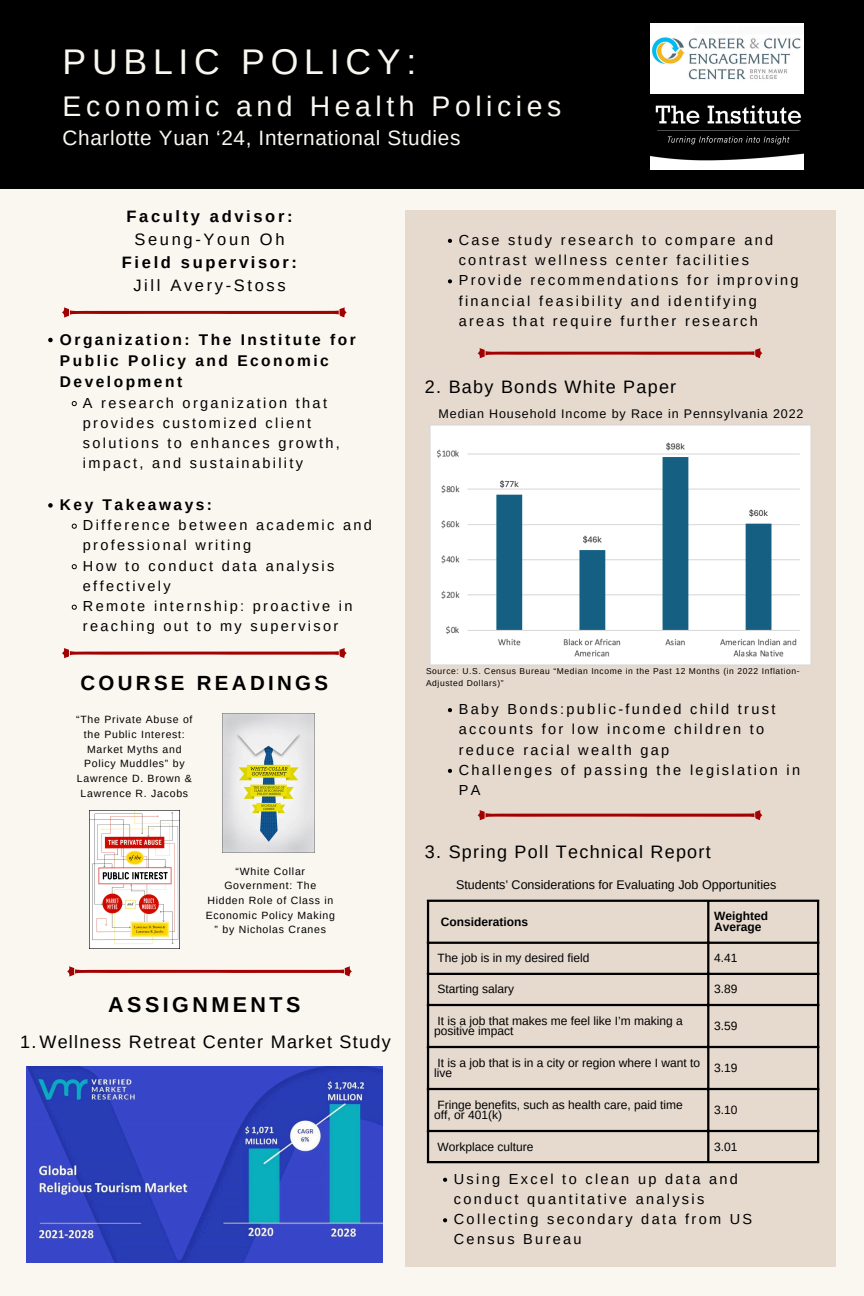
<style>
.page{position:relative;width:864px;height:1296px;background:#f9f7f0}
.page>*{position:absolute;margin:0;border:0;box-sizing:border-box;transform-origin:0 0}
.t1{font:35.65px "Arimo";letter-spacing:.16em;color:#f9f7f0}
.t2{font:28.4px "Arimo";letter-spacing:.16em;color:#f9f7f0}
.t3{font:700 21.5px "Arimo";letter-spacing:.16em;color:#000001}
.t4{font:20.75px "Arimo";letter-spacing:.03em;color:#f9f7f0}
.t5{font:700 20.5px "Arimo";letter-spacing:.16em;color:#000001}
.t6{font:18px "Arimo";letter-spacing:.07em;color:#000}
.t7{font:18px "Arimo";letter-spacing:.07em;color:#000001}
.t8{font:700 16.5px/22.9px "Arimo";letter-spacing:.16em;color:#000001;text-align:center}
.t9{font:700 15.5px/21.4px "Arimo";letter-spacing:.16em;color:#000}
.t10{font:14.5px/20.2px "Arimo";letter-spacing:.16em;color:#000}
.t11{font:12.5px "Arimo";color:#000}
.t12{font:12.5px "Arimo";letter-spacing:.07em;color:#000}
.t13{font:12px/10.9px "Arimo";color:#000}
.t14{font:700 12px/10.9px "Arimo";color:#000}
.t15{font:10.5px/14.6px "Arimo";letter-spacing:.07em;color:#000;text-align:center}
.t16{font:8.5px/11.6px "Arimo";letter-spacing:.07em;color:#000}
.s1{font-weight:400}
</style>
<div class="page">
<div style="left:405px;top:210px;width:431px;height:1057px;background:#e6dacf"></div>
<div style="left:0;top:0;width:864px;height:189px;background:#000001"></div>
<svg style="left:62px;top:307px;width:285px;height:10px"></svg>
<img style="left:650px;top:23px;width:153px;height:147px">
<img style="left:430px;top:425px;width:381px;height:240px">
<img style="left:26px;top:1067px;width:356px;height:196px">
<svg style="left:62px;top:648px;width:285px;height:10px"></svg>
<img style="left:90px;top:810px;width:89px;height:138px">
<img style="left:223px;top:714px;width:92px;height:138px">
<svg style="left:478px;top:810px;width:284px;height:10px"></svg>
<hr style="left:427px;top:902px;width:2px;height:259px;background:#000">
<hr style="left:707px;top:902px;width:2px;height:259px;background:#000">
<hr style="left:817px;top:902px;width:2px;height:259px;background:#000">
<hr style="left:427px;top:900px;width:392px;height:2px;background:#000">
<hr style="left:427px;top:942px;width:392px;height:2px;background:#000">
<hr style="left:427px;top:973px;width:392px;height:2px;background:#000">
<hr style="left:427px;top:1004px;width:392px;height:2px;background:#000">
<hr style="left:427px;top:1046px;width:392px;height:2px;background:#000">
<hr style="left:427px;top:1088px;width:392px;height:2px;background:#000">
<hr style="left:427px;top:1130px;width:392px;height:2px;background:#000">
<hr style="left:427px;top:1161px;width:392px;height:2px;background:#000">
<svg style="left:48px;top:338px;width:5px;height:4px"></svg>
<svg style="left:72px;top:401px;width:5px;height:5px"></svg>
<svg style="left:48px;top:503px;width:5px;height:5px"></svg>
<svg style="left:72px;top:524px;width:5px;height:5px"></svg>
<svg style="left:72px;top:564px;width:5px;height:5px"></svg>
<svg style="left:72px;top:605px;width:5px;height:5px"></svg>
<svg style="left:67px;top:966px;width:285px;height:10px"></svg>
<svg style="left:448px;top:708px;width:4px;height:4px"></svg>
<svg style="left:448px;top:769px;width:4px;height:4px"></svg>
<svg style="left:443px;top:1178px;width:4px;height:4px"></svg>
<svg style="left:443px;top:1218px;width:4px;height:4px"></svg>
<svg style="left:478px;top:348px;width:284px;height:10px"></svg>
<svg style="left:448px;top:239px;width:4px;height:4px"></svg>
<svg style="left:448px;top:279px;width:4px;height:4px"></svg>
<h1 class="t1" style="left:63px;top:42px;width:355px">PUBLIC POLICY:</h1>
<h2 class="t2" style="left:63px;top:91px;width:500px">Economic and Health Policies</h2>
<p class="t4" style="left:63px;top:126px;width:399px">Charlotte Yuan ‘24, International Studies</p>
<p class="t8" style="left:122px;top:205px;width:177px">Faculty advisor:<br><span class="s1">Seung-Youn Oh<br></span>Field supervisor:<br><span class="s1">Jill Avery-Stoss</span></p>
<p class="t9" style="left:60px;top:328px;width:297px">Organization: The Institute for<br>Public Policy and Economic<br>Development</p>
<p class="t10" style="left:83px;top:392px;width:258px">A research organization that provides customized client solutions to enhances growth, impact, and sustainability</p>
<p class="t9" style="left:60px;top:494px;width:154px">Key Takeaways:</p>
<p class="t10" style="left:83px;top:515px;width:291px">Difference between academic and professional writing</p>
<h4 class="t10" style="left:83px;top:555px;width:253px">How to conduct data analysis effectively</h4>
<p class="t10" style="left:83px;top:596px;width:271px">Remote internship: proactive in reaching out to my supervisor</p>
<p class="t5" style="left:81px;top:671px;width:249px">COURSE READINGS</p>
<p class="t15" style="left:76px;top:712px;width:118px">“The Private Abuse of the Public Interest:<br>Market Myths and<br>Policy Muddles” by<br>Lawrence D. Brown &amp;<br>Lawrence R. Jacobs</p>
<p class="t15" style="left:206px;top:864px;width:131px">“White Collar<br>Government: The<br>Hidden Role of Class in<br>Economic Policy Making</p>
<p class="t15" style="left:215px;top:922px;width:113px">” by Nicholas Cranes</p>
<p class="t3" style="left:108px;top:993px;width:194px">ASSIGNMENTS</p>
<p class="t7" style="left:20px;top:1032px;width:372px">1.Wellness Retreat Center Market Study</p>
<h4 class="t10" style="left:459px;top:230px;width:316px">Case study research to compare and contrast wellness center facilities</h4>
<p class="t10" style="left:459px;top:270px;width:342px">Provide recommendations for improving financial feasibility and identifying areas that require further research</p>
<p class="t6" style="left:425px;top:377px;width:253px">2. Baby Bonds White Paper</p>
<p class="t12" style="left:439px;top:407px;width:366px">Median Household Income by Race in Pennsylvania 2022</p>
<p class="t16" style="left:426px;top:666px;width:375px">Source: U.S. Census Bureau “Median Income in the Past 12 Months (in 2022 Inflation-<br>Adjusted Dollars)”</p>
<h2 class="t10" style="left:459px;top:699px;width:318px">Baby Bonds:public-funded child trust accounts for low income children to reduce racial wealth gap</h2>
<p class="t10" style="left:459px;top:760px;width:343px">Challenges of passing the legislation in<br>PA</p>
<p class="t6" style="left:425px;top:842px;width:287px">3. Spring Poll Technical Report</p>
<p class="t11" style="left:456px;top:878px;width:322px">Students’ Considerations for Evaluating Job Opportunities</p>
<h6 class="t14" style="left:441px;top:916px;width:89px">Considerations</h6>
<p class="t14" style="left:714px;top:911px;width:55px">Weighted<br>Average</p>
<p class="t13" style="left:437px;top:953px;width:153px">The job is in my desired field</p>
<p class="t13" style="left:714px;top:953px;width:25px">4.41</p>
<p class="t13" style="left:437px;top:984px;width:78px">Starting salary</p>
<p class="t13" style="left:714px;top:984px;width:25px">3.89</p>
<h6 class="t13" style="left:434px;top:1015px;width:250px">It is a job that makes me feel like I’m making a positive impact</h6>
<p class="t13" style="left:714px;top:1021px;width:25px">3.59</p>
<p class="t13" style="left:434px;top:1057px;width:267px">It is a job that is in a city or region where I want to live</p>
<p class="t13" style="left:714px;top:1063px;width:25px">3.19</p>
<p class="t13" style="left:434px;top:1099px;width:250px">Fringe benefits, such as health care, paid time off, or 401(k)</p>
<p class="t13" style="left:714px;top:1105px;width:25px">3.10</p>
<p class="t13" style="left:437px;top:1141px;width:97px">Workplace culture</p>
<p class="t13" style="left:714px;top:1141px;width:25px">3.01</p>
<p class="t10" style="left:454px;top:1169px;width:286px">Using Excel to clean up data and conduct quantitative analysis</p>
<p class="t10" style="left:454px;top:1209px;width:300px">Collecting secondary data from US<br>Census Bureau</p>
</div>
